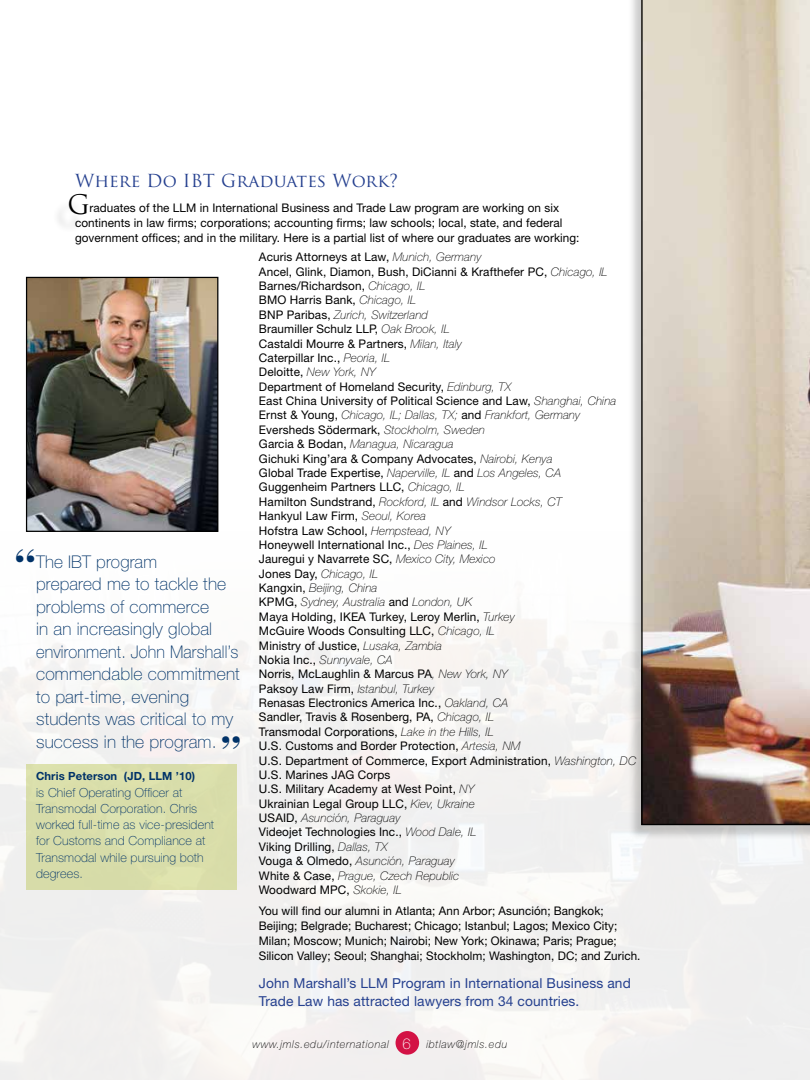
<style>
.page{position:relative;width:810px;height:1080px;background:#fff}
.page>*{position:absolute;margin:0;border:0;box-sizing:border-box;transform-origin:0 0}
.t1{font:900 38.75px "Fenice";color:#003268}
.t2{font:900 37.5px "Fenice";color:#003268}
.t3{font:26.25px "Trajan Pro";color:#000}
.t4{font:100 17.5px/22.5px "Helvetica Neue";letter-spacing:.01em;color:#003268}
.t5{font:17.5px "Trajan Pro";letter-spacing:.01em;color:#25408f}
.t6{font:100 15px "Helvetica Neue";color:#fff}
.t7{font:13.75px/17.5px "Helvetica Neue LT Std";letter-spacing:.01em;color:#25408f}
.t8{font:100 12.5px/16.2px "Helvetica Neue";letter-spacing:.01em;color:#003268}
.t9{font:11.88px/14.4px "Helvetica Neue";letter-spacing:.01em;color:#000}
.t10{font:italic 100 11.88px/14.4px "Helvetica Neue LT Std";letter-spacing:.01em;color:#000}
.t11{font:700 11.25px "Helvetica Neue";letter-spacing:.01em;color:#003268}
.t12{font:italic 100 10.88px "Helvetica Neue";letter-spacing:.06em;color:#000}
.s1{font-family:"Helvetica Neue LT Std";font-weight:100;font-style:italic}
.s2{font-family:"Helvetica Neue";font-weight:400;font-style:normal}
</style>
<div class="page">
<img style="left:0;top:531px;width:810px;height:549px">
<div style="left:628px;top:0;width:182px;height:841px;background:#000;opacity:.2"></div>
<svg style="left:641px;top:0;width:169px;height:825px;background:#c7b8ab"></svg>
<div style="left:396px;top:1031px;width:23px;height:24px;background:#d31245;border-radius:50%"></div>
<img style="left:28px;top:279px;width:188px;height:251px">
<div style="left:26px;top:277px;width:192px;height:255px;border:1px solid #000"></div>
<div style="left:26px;top:764px;width:210px;height:126px;background:#d8ddaa"></div>
<div style="left:52px;top:200px;width:31px;height:34px;background:#fbfbfb"></div>
<h3 class="t5" style="left:75px;top:169px;width:324px">Where Do IBT Graduates Work?</h3>
<p class="t9" style="left:75px;top:200px;width:506px;line-height:15px;text-indent:15px">raduates of the LLM in International Business and Trade Law program are working on six continents in law firms; corporations; accounting firms; law schools; local, state, and federal government offices; and in the military. Here is a partial list of where our graduates are working:</p>
<p class="t9" style="left:259px;top:250px;width:350px">Acuris Attorneys at Law, <span class="s1">Munich, Germany<br></span>Ancel, Glink, Diamon, Bush, DiCianni &amp; Krafthefer PC, <span class="s1">Chicago, IL </span>Barnes/Richardson, <span class="s1">Chicago, IL<br></span>BMO Harris Bank, <span class="s1">Chicago, IL</span></p>
<p class="t10" style="left:259px;top:307px;width:171px"><span class="s2">BNP Paribas,</span> Zurich, Switzerland</p>
<p class="t9" style="left:259px;top:322px;width:204px">Braumiller Schulz LLP, <span class="s1">Oak Brook, IL<br></span>Castaldi Mourre &amp; Partners, <span class="s1">Milan, Italy<br></span>Caterpillar Inc., <span class="s1">Peoria, IL</span></p>
<p class="t10" style="left:259px;top:365px;width:118px"><span class="s2">Deloitte,</span> New York, NY</p>
<p class="t9" style="left:259px;top:379px;width:359px">Department of Homeland Security, <span class="s1">Edinburg, TX<br></span>East China University of Political Science and Law, <span class="s1">Shanghai, China</span></p>
<p class="t10" style="left:259px;top:408px;width:323px"><span class="s2">Ernst &amp; Young,</span> Chicago, IL; Dallas, TX; <span class="s2">and</span> Frankfort, Germany</p>
<p class="t9" style="left:259px;top:422px;width:228px">Eversheds Södermark, <span class="s1">Stockholm, Sweden</span></p>
<p class="t10" style="left:259px;top:437px;width:196px"><span class="s2">Garcia &amp; Bodan,</span> Managua, Nicaragua</p>
<p class="t9" style="left:259px;top:451px;width:295px">Gichuki King’ara &amp; Company Advocates, <span class="s1">Nairobi, Kenya</span></p>
<p class="t10" style="left:259px;top:466px;width:304px"><span class="s2">Global Trade Expertise,</span> Naperville, IL <span class="s2">and</span> Los Angeles, CA</p>
<p class="t9" style="left:259px;top:480px;width:207px">Guggenheim Partners LLC, <span class="s1">Chicago, IL</span></p>
<p class="t10" style="left:259px;top:494px;width:305px"><span class="s2">Hamilton Sundstrand,</span> Rockford, IL <span class="s2">and</span> Windsor Locks, CT</p>
<p class="t9" style="left:259px;top:509px;width:238px">Hankyul Law Firm, <span class="s1">Seoul, Korea<br></span>Hofstra Law School, <span class="s1">Hempstead, NY </span>Honeywell International Inc., <span class="s1">Des Plaines, IL </span>Jauregui y Navarrete SC, <span class="s1">Mexico City, Mexico</span></p>
<p class="t10" style="left:259px;top:566px;width:215px"><span class="s2">Jones Day,</span> Chicago, IL<br><span class="s2">Kangxin,</span> Beijing, China<br><span class="s2">KPMG,</span> Sydney, Australia <span class="s2">and</span> London, UK</p>
<p class="t9" style="left:259px;top:609px;width:257px">Maya Holding, IKEA Turkey, Leroy Merlin, <span class="s1">Turkey<br></span>McGuire Woods Consulting LLC, <span class="s1">Chicago, IL<br></span>Ministry of Justice, <span class="s1">Lusaka, Zambia</span></p>
<p class="t10" style="left:259px;top:653px;width:135px"><span class="s2">Nokia Inc.,</span> Sunnyvale, CA</p>
<p class="t9" style="left:259px;top:667px;width:250px">Norris, McLaughlin &amp; Marcus PA<span class="s1">, New York, NY</span></p>
<p class="t10" style="left:259px;top:681px;width:177px"><span class="s2">Paksoy Law Firm,</span> Istanbul, Turkey</p>
<p class="t9" style="left:259px;top:696px;width:379px">Renasas Electronics America Inc., <span class="s1">Oakland, CA<br></span>Sandler, Travis &amp; Rosenberg, PA, <span class="s1">Chicago, IL<br></span>Transmodal Corporations, <span class="s1">Lake in the Hills, IL<br></span>U.S. Customs and Border Protection, <span class="s1">Artesia, NM<br></span>U.S. Department of Commerce, Export Administration, <span class="s1">Washington, DC </span>U.S. Marines JAG Corps<br>U.S. Military Academy at West Point, <span class="s1">NY<br></span>Ukrainian Legal Group LLC, <span class="s1">Kiev, Ukraine</span></p>
<p class="t10" style="left:259px;top:811px;width:143px"><span class="s2">USAID,</span> Asunción, Paraguay</p>
<p class="t9" style="left:259px;top:825px;width:219px">Videojet Technologies Inc., <span class="s1">Wood Dale, IL<br></span>Viking Drilling, <span class="s1">Dallas, TX</span></p>
<p class="t10" style="left:259px;top:854px;width:202px"><span class="s2">Vouga &amp; Olmedo,</span> Asunción, Paraguay<br><span class="s2">White &amp; Case,</span> Prague, Czech Republic</p>
<p class="t9" style="left:259px;top:882px;width:144px">Woodward MPC, <span class="s1">Skokie, IL</span></p>
<h3 class="t3" style="left:68px;top:188px;width:24px">G</h3>
<h1 class="t1" style="left:14px;top:540px;width:24px">“</h1>
<h3 class="t4" style="left:36px;top:550px;width:205px">The IBT program<br>prepared me to tackle the problems of commerce<br>in an increasingly global environment. John Marshall’s commendable commitment to part-time, evening students was critical to my success in the program.</h3>
<p class="t11" style="left:36px;top:769px;width:161px">Chris Peterson (JD, LLM ’10)</p>
<p class="t8" style="left:36px;top:784px;width:180px">is Chief Operating Officer at<br>Transmodal Corporation. Chris worked full-time as vice-president for Customs and Compliance at<br>Transmodal while pursuing both degrees.</p>
<h2 class="t2" style="left:242px;top:758px;width:23px;rotate:-180deg">“</h2>
<p class="t9" style="left:259px;top:903px;width:383px;line-height:15px">You will find our alumni in Atlanta; Ann Arbor; Asunción; Bangkok; Beijing; Belgrade; Bucharest; Chicago; Istanbul; Lagos; Mexico City; Milan; Moscow; Munich; Nairobi; New York; Okinawa; Paris; Prague; Silicon Valley; Seoul; Shanghai; Stockholm; Washington, DC; and Zurich.</p>
<p class="t7" style="left:259px;top:974px;width:374px">John Marshall’s LLM Program in International Business and<br>Trade Law has attracted lawyers from 34 countries.</p>
<p class="t12" style="left:252px;top:1038px;width:138px">www.jmls.edu/international</p>
<p class="t12" style="left:426px;top:1038px;width:83px">ibtlaw@jmls.edu</p>
<p class="t6" style="left:402px;top:1035px;width:10px">6</p>
</div>
